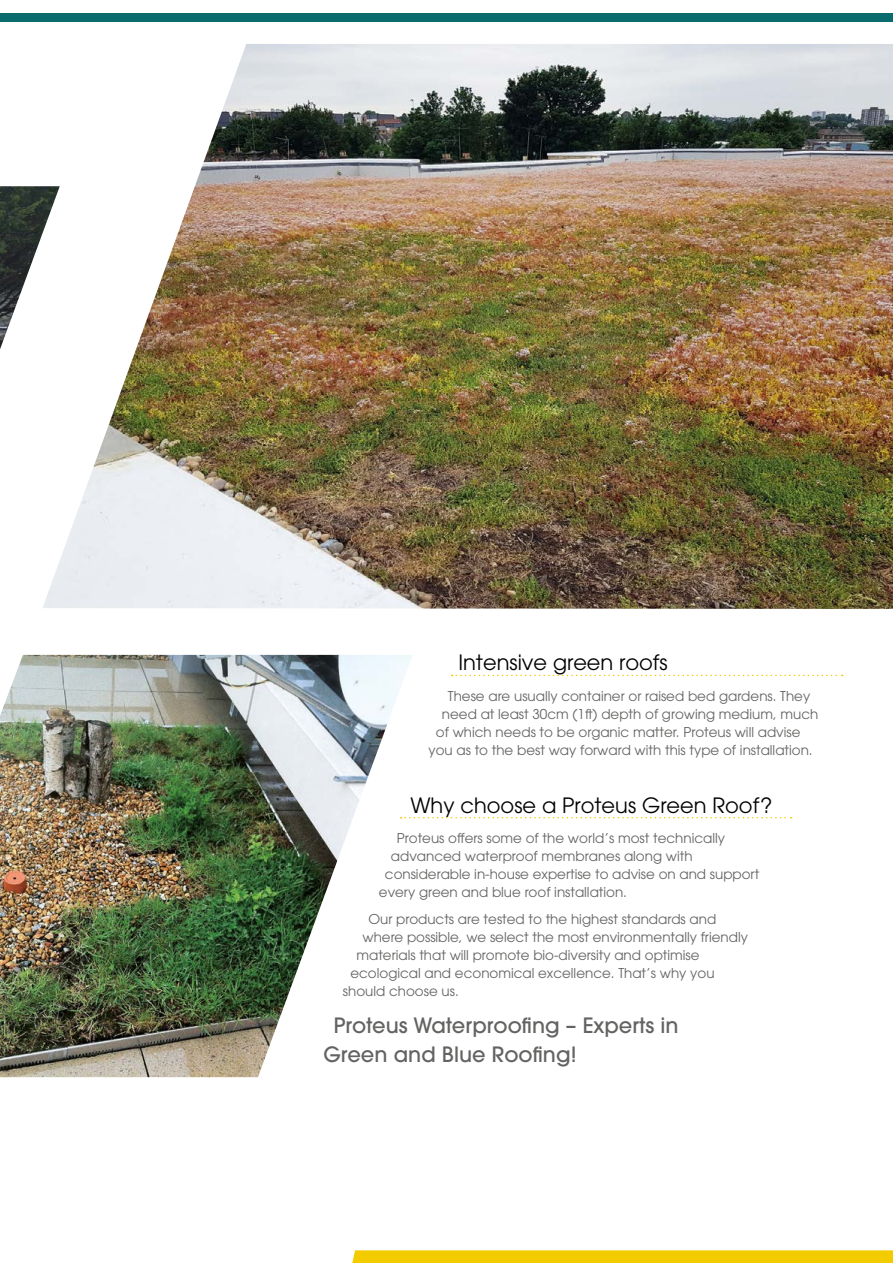
<style>
.page{position:relative;width:893px;height:1263px;background:#fff}
.page>*{position:absolute;margin:0;border:0;box-sizing:border-box;transform-origin:0 0}
.t1{font:500 21px/28.5px "ITC Avant Garde Pro";color:#636362}
.t2{font:21px "ITC Avant Garde Pro";color:#000}
.t3{font:13.5px "ITC Avant Garde Pro";color:#636362}
</style>
<div class="page">
<div style="left:0;top:13px;width:893px;height:9px;background:#0a6c6c"></div>
<svg style="left:352px;top:1250px;width:541px;height:13px;background:#f3cd07"></svg>
<img style="left:0;top:186px;width:43px;height:163px">
<img style="left:0;top:655px;width:412px;height:422px">
<svg style="left:452px;top:675px;width:391px;height:1px"></svg>
<svg style="left:401px;top:817px;width:391px;height:1px"></svg>
<img style="left:43px;top:44px;width:850px;height:565px">
<h1 class="t2" style="left:458px;top:650px;width:211px">Intensive green roofs</h1>
<p class="t3" style="left:448px;top:688px;width:364px">These are usually container or raised bed gardens. They</p>
<p class="t3" style="left:442px;top:706px;width:378px">need at least 30cm (1ft) depth of growing medium, much</p>
<p class="t3" style="left:436px;top:724px;width:366px">of which needs to be organic matter. Proteus will advise</p>
<p class="t3" style="left:428px;top:742px;width:386px">you as to the best way forward with this type of installation.</p>
<h1 class="t2" style="left:410px;top:792px;width:364px">Why choose a Proteus Green Roof?</h1>
<p class="t3" style="left:397px;top:830px;width:330px">Proteus offers some of the world’s most technically</p>
<p class="t3" style="left:391px;top:848px;width:303px">advanced waterproof membranes along with</p>
<p class="t3" style="left:385px;top:866px;width:376px">considerable in-house expertise to advise on and support</p>
<p class="t3" style="left:379px;top:884px;width:250px">every green and blue roof installation.</p>
<p class="t3" style="left:368px;top:911px;width:349px">Our products are tested to the highest standards and</p>
<p class="t3" style="left:362px;top:929px;width:387px">where possible, we select the most environmentally friendly</p>
<p class="t3" style="left:356px;top:947px;width:345px">materials that will promote bio-diversity and optimise</p>
<p class="t3" style="left:350px;top:965px;width:366px">ecological and economical excellence. That’s why you</p>
<p class="t3" style="left:343px;top:983px;width:117px">should choose us.</p>
<h1 class="t1" style="left:323px;top:1011px;width:357px;text-indent:10px">Proteus Waterproofing – Experts in<br>Green and Blue Roofing!</h1>
</div>
